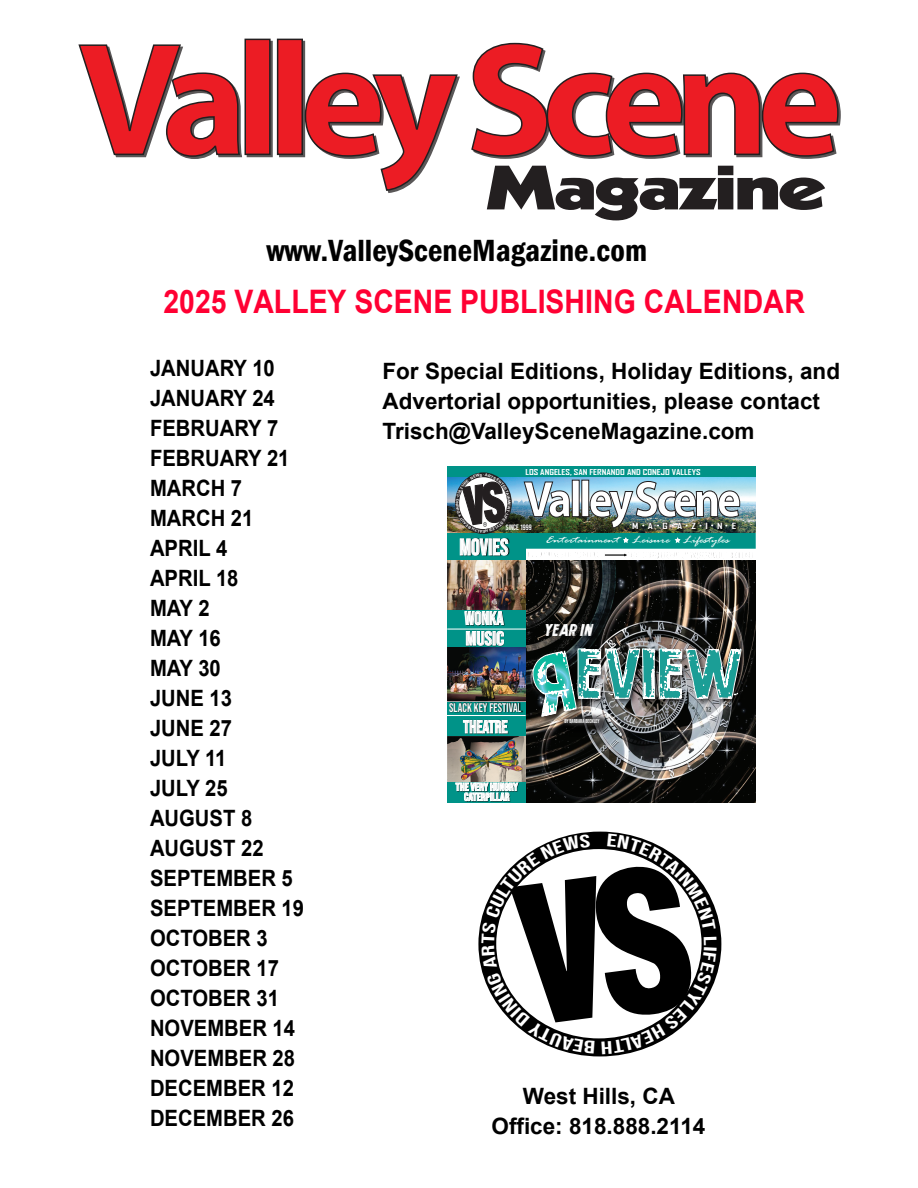
<style>
.page{position:relative;width:918px;height:1188px;background:#fff}
.page>*{position:absolute;margin:0;border:0;box-sizing:border-box;transform-origin:0 0}
.t1{font:52.05px "Personal Services";color:#1b9e96;scale:.95 1}
.t2{font:700 32.4px "Arial";color:#f03;scale:.88 1}
.t3{font:600 condensed 31.5px "Franklin Gothic";color:#000}
.t4{font:22.95px "Bebas Neue";color:#fff;scale:.95 1}
.t5{font:700 22.5px/30px "Arial";color:#000;scale:.9 1}
.t6{font:700 22.5px/30px "Arial";color:#000}
.t7{font:19.5px "Bebas Neue";color:#fff;scale:1.04 1}
.t8{font:18.6px "Bebas Neue";color:#fff;scale:.95 1}
.t9{font:17.85px "Bebas Neue";color:#fff;scale:.95 1}
.t10{font:italic 12.75px "Personal Services";color:#fff;scale:.95 1}
.t11{font:12.45px "Bebas Neue";color:#fff;scale:.95 1}
.t12{font:10.95px/10.1px "Bebas Neue";color:#fff;text-align:center;scale:1.05 1}
.t13{font:italic 10.5px "Rage";color:#fff;scale:1.31 1}
.t14{font:700 8.1px "Agency FB";color:#fff;scale:1.39 1}
.t15{font:700 7.8px "Agency FB";color:#fff;scale:1.26 1}
.t16{font:7.8px "Bebas Neue";color:#fff;scale:.95 1}
.t17{font:5.7px "Bebas Neue";color:#fff;scale:.95 1}
</style>
<div class="page">
<svg style="left:247px;top:41px;width:26px;height:116px"></svg>
<div style="left:279px;top:41px;width:26px;height:116px;background:#5a5757"></div>
<svg style="left:78px;top:44px;width:164px;height:115px"></svg>
<div style="left:245px;top:39px;width:26px;height:116px;background:#ec1c24;border:2px solid #231f20"></div>
<div style="left:277px;top:39px;width:26px;height:116px;background:#ec1c24;border:2px solid #231f20"></div>
<svg style="left:304px;top:72px;width:156px;height:121px"></svg>
<svg style="left:471px;top:42px;width:370px;height:117px"></svg>
<svg style="left:487px;top:166px;width:338px;height:54px"></svg>
<img style="left:526px;top:560px;width:230px;height:242px">
<svg style="left:447px;top:610px;width:79px;height:177px"></svg>
<img style="left:447px;top:477px;width:309px;height:53px">
<div style="left:447px;top:466px;width:309px;height:11px;background:#009388"></div>
<div style="left:572px;top:480px;width:8px;height:37px;border:1px solid #231f20"></div>
<div style="left:581px;top:480px;width:8px;height:37px;border:1px solid #231f20"></div>
<img style="left:447px;top:531px;width:103px;height:46px">
<img style="left:523px;top:481px;width:233px;height:78px">
<img style="left:447px;top:787px;width:115px;height:15px">
<img style="left:447px;top:535px;width:87px;height:39px">
<img style="left:447px;top:701px;width:72px;height:16px">
<img style="left:447px;top:628px;width:51px;height:20px">
<svg style="left:466px;top:631px;width:32px;height:15px"></svg>
<img style="left:449px;top:781px;width:13px;height:21px">
<img style="left:447px;top:717px;width:89px;height:38px">
<svg style="left:463px;top:720px;width:45px;height:13px"></svg>
<hr style="left:447px;top:629px;width:79px;height:1px;background:#fff">
<svg style="left:465px;top:611px;width:39px;height:14px"></svg>
<hr style="left:447px;top:715px;width:79px;height:1px;background:#fff">
<svg style="left:456px;top:783px;width:63px;height:18px"></svg>
<img style="left:447px;top:560px;width:79px;height:50px">
<img style="left:447px;top:648px;width:72px;height:53px">
<img style="left:447px;top:736px;width:79px;height:45px">
<img style="left:498px;top:620px;width:132px;height:51px">
<img style="left:519px;top:645px;width:237px;height:101px">
<img style="left:529px;top:647px;width:57px;height:79px">
<img style="left:532px;top:646px;width:209px;height:71px">
<svg style="left:482px;top:834px;width:235px;height:220px"></svg>
<img style="left:456px;top:474px;width:55px;height:82px">
<h3 class="t3" style="left:266px;top:229px;width:382px">www.ValleySceneMagazine.com</h3>
<h2 class="t2" style="left:164px;top:279px;width:730px">2025 VALLEY SCENE PUBLISHING CALENDAR</h2>
<p class="t5" style="left:150px;top:353px;width:173px">JANUARY 10<br>JANUARY 24<br>FEBRUARY 7<br>FEBRUARY 21<br>MARCH 7<br>MARCH 21<br>APRIL 4<br>APRIL 18<br>MAY 2<br>MAY 16<br>MAY 30<br>JUNE 13<br>JUNE 27<br>JULY 11<br>JULY 25<br>AUGUST 8<br>AUGUST 22<br>SEPTEMBER 5<br>SEPTEMBER 19<br>OCTOBER 3<br>OCTOBER 17<br>OCTOBER 31<br>NOVEMBER 14<br>NOVEMBER 28<br>DECEMBER 12<br>DECEMBER 26</p>
<p class="t6" style="left:382px;top:356px;width:459px">For Special Editions, Holiday Editions, and<br>Advertorial opportunities, please contact<br>Trisch@ValleySceneMagazine.com</p>
<p class="t15" style="left:525px;top:467px;width:141px">LOS ANGELES, SAN FERNANDO AND CONEJO VALLEYS</p>
<p class="t16" style="left:506px;top:523px;width:29px">SINCE 1999</p>
<p class="t4" style="left:459px;top:534px;width:53px">MOVIES</p>
<p class="t14" style="left:632px;top:521px;width:76px">M A G A Z I N E</p>
<p class="t13" style="left:546px;top:534px;width:57px">Entertainment</p>
<p class="t13" style="left:633px;top:534px;width:30px">Leisure</p>
<p class="t13" style="left:684px;top:534px;width:37px">Lifestyles</p>
<p class="t8" style="left:465px;top:608px;width:42px">WONKA</p>
<p class="t7" style="left:466px;top:627px;width:38px">MUSIC</p>
<p class="t11" style="left:449px;top:701px;width:78px">SLACK KEY FESTIVAL</p>
<p class="t9" style="left:463px;top:717px;width:48px">THEATRE</p>
<p class="t10" style="left:533px;top:621px;width:67px">yyYEAR IN</p>
<h1 class="t1" style="left:578px;top:637px;width:176px">EVIEW</h1>
<p class="t17" style="left:564px;top:718px;width:39px">BY BARBARA BECKLEY</p>
<p class="t12" style="left:456px;top:782px;width:61px">THE VERY HUNGRY<br>CATERPILLAR</p>
<p class="t6" style="left:492px;top:1081px;width:215px;text-align:center">West Hills, CA<br>Office: 818.888.2114</p>
</div>
